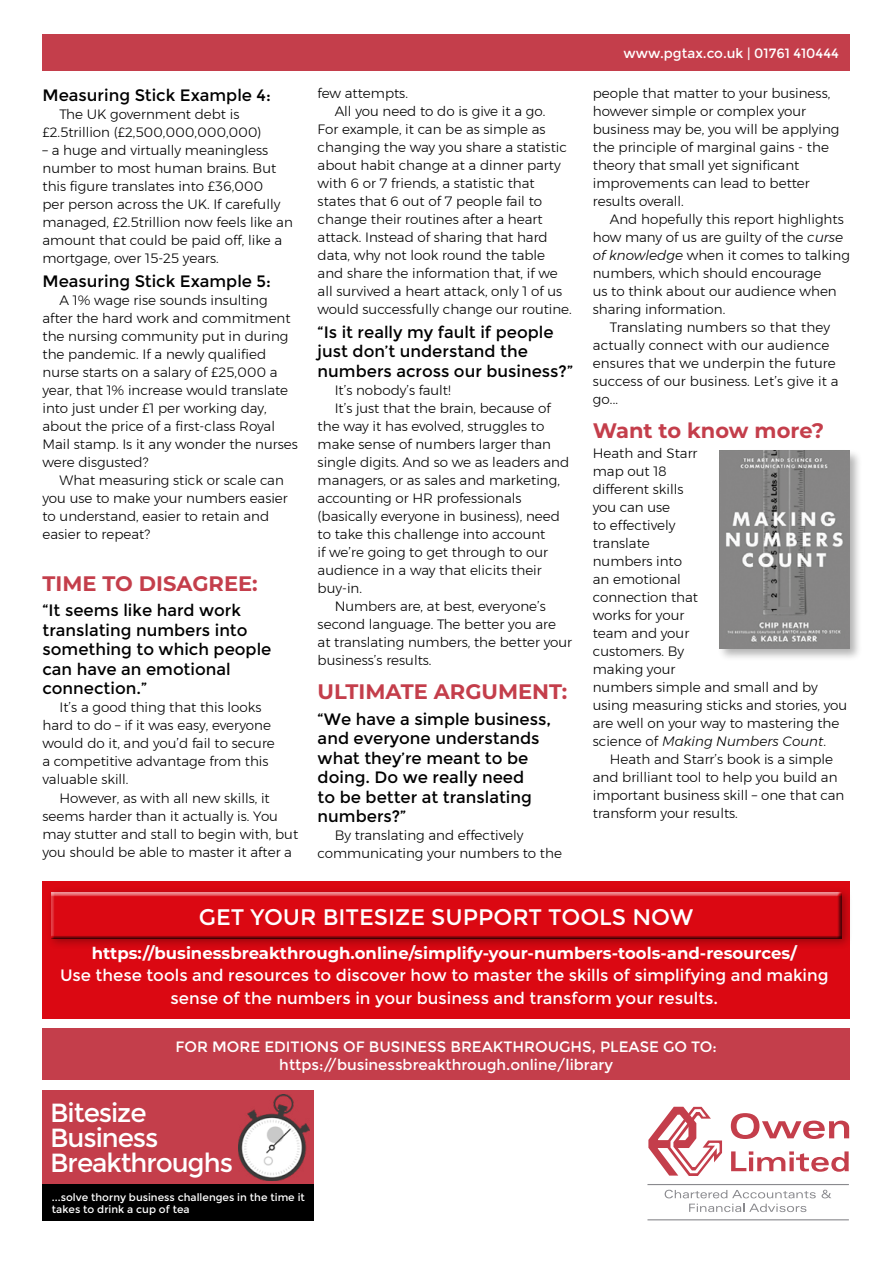
<style>
.page{position:relative;width:893px;height:1263px;background:#fff}
.page>*{position:absolute;margin:0;border:0;box-sizing:border-box;transform-origin:0 0}
.body{font:26.25px "Montserrat";letter-spacing:-.04em;color:#fff}
.SUBHEAD_SM{font:22.5px "Montserrat";color:#fff}
.GREEN_SUBHEAD{font:700 21px "Montserrat";color:#c43e4b}
.SUBHEAD_SM-2{font:16.5px/19.5px "Montserrat";color:#000}
.SUBHEAD{font:16.5px/22.5px "Montserrat";color:#fff;text-align:center}
.SUBHEAD-2{font:700 16.5px "Montserrat";color:#fff}
.SUBHEAD-3{font:15px/18px "Montserrat";color:#fff;text-align:center}
.body-2{font:300 13.5px/18px "Montserrat";color:#000}
.t1{font:13.5px "Montserrat";color:#fff}
.body-3{font:10.5px/12px "Montserrat";color:#fff}
.s1{font-style:italic}
</style>
<div class="page">
<div style="left:43px;top:34px;width:807px;height:36px;background:#c43e4b"></div>
<div style="left:43px;top:1029px;width:807px;height:51px;background:#c43e4b"></div>
<div style="left:43px;top:1090px;width:271px;height:96px;background:#c43e4b"></div>
<img style="left:238px;top:1094px;width:71px;height:87px">
<div style="left:43px;top:1184px;width:271px;height:36px;background:#000"></div>
<hr style="left:647px;top:1184px;width:202px;height:1px;background:#8a8a8e">
<hr style="left:647px;top:1219px;width:202px;height:1px;background:#8a8a8e">
<svg style="left:822px;top:1190px;width:9px;height:8px"></svg>
<svg style="left:665px;top:1190px;width:151px;height:22px"></svg>
<svg style="left:648px;top:1107px;width:74px;height:69px"></svg>
<svg style="left:731px;top:1113px;width:118px;height:26px"></svg>
<svg style="left:731px;top:1151px;width:118px;height:21px"></svg>
<div style="left:43px;top:881px;width:807px;height:137px;background:#db0812"></div>
<div style="left:45px;top:886px;width:808px;height:64px;background:#000;opacity:.3"></div>
<div style="left:47px;top:887px;width:798px;height:53px;background:#d60711"></div>
<div style="left:48px;top:889px;width:798px;height:51px;background:#000;opacity:.75"></div>
<div style="left:717px;top:448px;width:146px;height:213px;background:#000;opacity:.3"></div>
<img style="left:720px;top:451px;width:129px;height:197px">
<p class="SUBHEAD_SM-2" style="left:43px;top:86px;width:230px">Measuring Stick Example 4:</p>
<p class="body-2" style="left:43px;top:105px;width:221px;text-align:center">The UK government debt is £2.5trillion (£2,500,000,000,000)</p>
<p class="body-2" style="left:43px;top:141px;width:252px">– a huge and virtually meaningless number to most human brains. But this figure translates into £36,000<br>per person across the UK. If carefully managed, £2.5trillion now feels like an amount that could be paid off, like a mortgage, over 15-25 years.</p>
<p class="SUBHEAD_SM-2" style="left:43px;top:271px;width:230px">Measuring Stick Example 5:</p>
<p class="body-2" style="left:43px;top:291px;width:257px;text-indent:17px">A 1% wage rise sounds insulting after the hard work and commitment the nursing community put in during the pandemic. If a newly qualified nurse starts on a salary of £25,000 a year, that 1% increase would translate into just under £1 per working day, about the price of a first-class Royal Mail stamp. Is it any wonder the nurses were disgusted?</p>
<p class="body-2" style="left:43px;top:471px;width:247px;text-indent:17px">What measuring stick or scale can you use to make your numbers easier to understand, easier to retain and easier to repeat?</p>
<p class="GREEN_SUBHEAD" style="left:43px;top:568px;width:217px">TIME TO DISAGREE:</p>
<p class="SUBHEAD_SM-2" style="left:43px;top:601px;width:230px">“It seems like hard work translating numbers into something to which people can have an emotional connection.”</p>
<p class="body-2" style="left:43px;top:698px;width:234px;text-indent:17px">It’s a good thing that this looks hard to do – if it was easy, everyone would do it, and you’d fail to secure a competitive advantage from this valuable skill.</p>
<p class="body-2" style="left:43px;top:788px;width:257px;text-indent:17px">However, as with all new skills, it seems harder than it actually is. You may stutter and stall to begin with, but you should be able to master it after a</p>
<p class="body-2" style="left:318px;top:84px;width:92px">few attempts.</p>
<p class="body-2" style="left:318px;top:102px;width:256px;text-indent:17px">All you need to do is give it a go.<br>For example, it can be as simple as changing the way you share a statistic about habit change at a dinner party with 6 or 7 friends, a statistic that states that 6 out of 7 people fail to change their routines after a heart attack. Instead of sharing that hard data, why not look round the table and share the information that, if we all survived a heart attack, only 1 of us would successfully change our routine.</p>
<p class="SUBHEAD_SM-2" style="left:318px;top:322px;width:257px">“Is it really my fault if people just don’t understand the numbers across our business?”</p>
<p class="body-2" style="left:335px;top:381px;width:118px">It’s nobody’s fault!</p>
<p class="body-2" style="left:318px;top:399px;width:253px;text-indent:17px">It’s just that the brain, because of the way it has evolved, struggles to make sense of numbers larger than single digits. And so we as leaders and managers, or as sales and marketing, accounting or HR professionals (basically everyone in business), need to take this challenge into account<br>if we’re going to get through to our audience in a way that elicits their buy-in.</p>
<p class="body-2" style="left:318px;top:597px;width:256px;text-indent:17px">Numbers are, at best, everyone’s second language. The better you are at translating numbers, the better your business’s results.</p>
<p class="GREEN_SUBHEAD" style="left:318px;top:676px;width:251px">ULTIMATE ARGUMENT:</p>
<p class="SUBHEAD_SM-2" style="left:318px;top:709px;width:235px">“We have a simple business, and everyone understands what they’re meant to be doing. Do we really need<br>to be better at translating numbers?”</p>
<p class="body-2" style="left:318px;top:826px;width:246px;text-indent:17px">By translating and effectively communicating your numbers to the</p>
<p class="t1" style="left:624px;top:45px;width:217px">www.pgtax.co.uk | 01761 410444</p>
<p class="body-2" style="left:593px;top:84px;width:248px">people that matter to your business, however simple or complex your business may be, you will be applying the principle of marginal gains - the theory that small yet significant improvements can lead to better results overall.</p>
<p class="body-2" style="left:593px;top:210px;width:259px;text-indent:17px">And hopefully this report highlights how many of us are guilty of the <span class="s1">curse of knowledge</span> when it comes to talking numbers, which should encourage<br>us to think about our audience when sharing information.</p>
<p class="body-2" style="left:593px;top:318px;width:247px;text-indent:17px">Translating numbers so that they actually connect with our audience ensures that we underpin the future success of our business. Let’s give it a go...</p>
<p class="GREEN_SUBHEAD" style="left:593px;top:415px;width:233px">Want to know more?</p>
<p class="body-2" style="left:593px;top:444px;width:256px">Heath and Starr<br>map out 18<br>different skills<br>you can use<br>to effectively<br>translate<br>numbers into<br>an emotional<br>connection that<br>works for your<br>team and your<br>customers. By<br>making your<br>numbers simple and small and by using measuring sticks and stories, you are well on your way to mastering the science of <span class="s1">Making Numbers Count</span>.</p>
<p class="body-2" style="left:593px;top:750px;width:253px;text-indent:17px">Heath and Starr’s book is a simple and brilliant tool to help you build an important business skill – one that can transform your results.</p>
<p class="SUBHEAD_SM" style="left:199px;top:904px;width:496px">GET YOUR BITESIZE SUPPORT TOOLS NOW</p>
<p class="SUBHEAD-2" style="left:92px;top:941px;width:706px">https://businessbreakthrough.online/simplify-your-numbers-tools-and-resources/</p>
<p class="SUBHEAD" style="left:60px;top:964px;width:770px">Use these tools and resources to discover how to master the skills of simplifying and making sense of the numbers in your business and transform your results.</p>
<p class="SUBHEAD-3" style="left:176px;top:1038px;width:543px">FOR MORE EDITIONS OF BUSINESS BREAKTHROUGHS, PLEASE GO TO: https://businessbreakthrough.online/library</p>
<p class="body" style="left:50px;top:1097px;width:98px">Bitesize</p>
<p class="body" style="left:50px;top:1123px;width:110px">Business</p>
<p class="body" style="left:50px;top:1148px;width:184px">Breakthroughs</p>
<p class="body-3" style="left:52px;top:1191px;width:255px">...solve thorny business challenges in the time it takes to drink a cup of tea</p>
</div>
